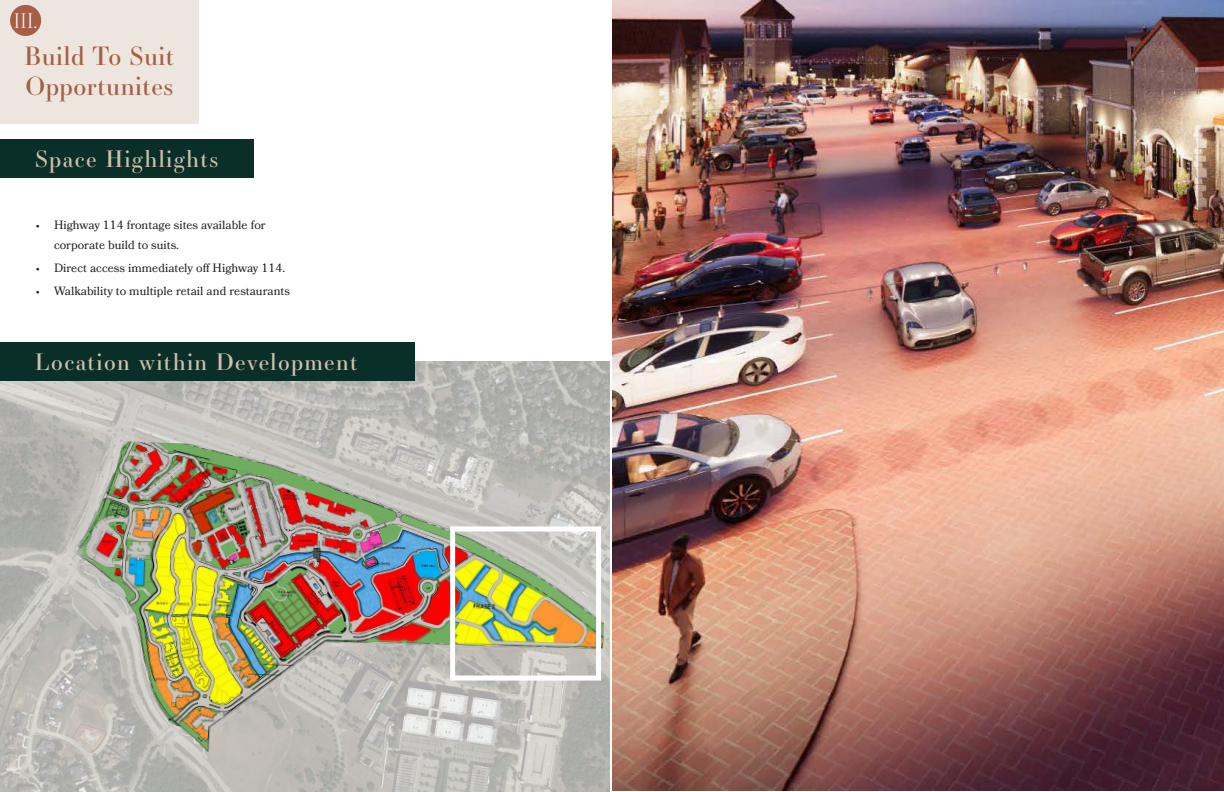
<style>
.page{position:relative;width:1224px;height:792px;background:#fff}
.page>*{position:absolute;margin:0;border:0;box-sizing:border-box;transform-origin:0 0}
.t1{font:25px "Essonnes Display";letter-spacing:.02em;color:#a45f44}
.t2{font:22.6px "Essonnes Display";letter-spacing:.06em;color:#d1c1ac}
.t3{font:300 20px "Essonnes Display";color:#fff}
.t4{font:12px/20px "Bookmania";color:#231f20}
</style>
<div class="page">
<div style="left:0;top:140px;width:253px;height:38px;background:#092f28"></div>
<div style="left:0;top:0;width:199px;height:124px;background:#ede6de"></div>
<div style="left:10px;top:5px;width:31px;height:31px;background:#a45f44;border-radius:50%"></div>
<img style="left:0;top:361px;width:610px;height:431px">
<img style="left:53px;top:439px;width:557px;height:353px">
<div style="left:450px;top:526px;width:151px;height:155px;border:5px solid #fff"></div>
<div style="left:0;top:342px;width:415px;height:39px;background:#092f28"></div>
<img style="left:612px;top:0;width:612px;height:790px">
<p class="t3" style="left:14px;top:7px;width:25px">III.</p>
<p class="t1" style="left:24px;top:38px;width:151px">Build To Suit</p>
<p class="t1" style="left:25px;top:68px;width:149px">Opportunites</p>
<p class="t2" style="left:35px;top:143px;width:185px">Space Highlights</p>
<p class="t4" style="left:54px;top:215px;width:213px;text-indent:-18px">• Highway 114 frontage sites available for corporate build to suits.</p>
<p class="t4" style="left:36px;top:258px;width:251px">• Direct access immediately off Highway 114.</p>
<p class="t4" style="left:36px;top:281px;width:256px">• Walkability to multiple retail and restaurants</p>
<p class="t2" style="left:35px;top:346px;width:324px">Location within Development</p>
</div>
